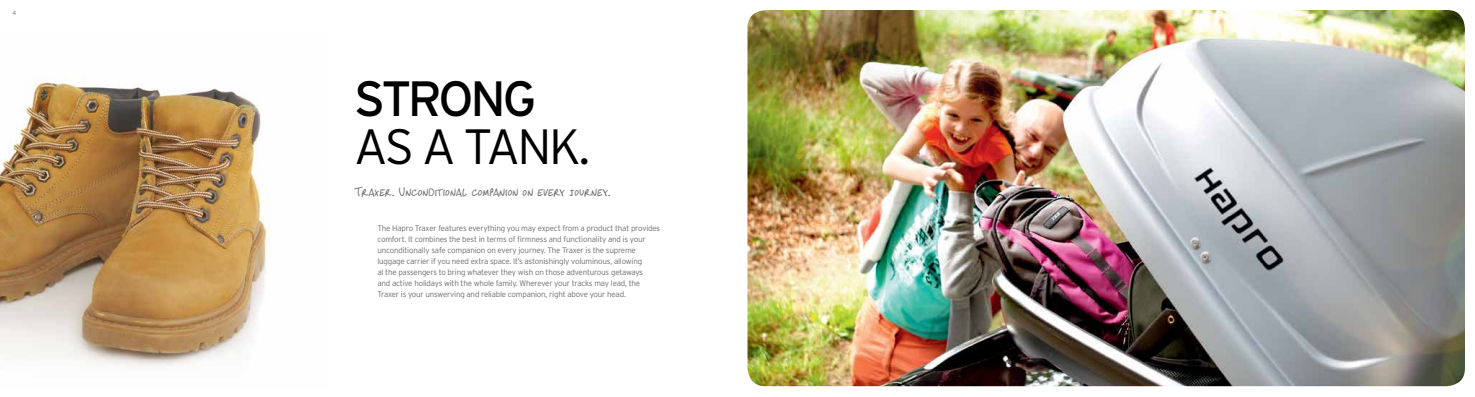
<style>
.page{position:relative;width:1475px;height:397px;background:#fff}
.page>*{position:absolute;margin:0;border:0;box-sizing:border-box;transform-origin:0 0}
.t1{font:300 49.5px "Interstate";color:#000}
.t2{font:49.5px "Interstate";letter-spacing:-.075em;color:#000}
.t3{font:16px "GFY Hey Steve";color:#6d6e71}
.t4{font:300 8px/11px "Interstate";letter-spacing:-.025em;color:#6d6e71}
.t5{font:300 6px "Interstate";color:#6d6e71}
</style>
<div class="page">
<img style="left:0;top:77px;width:270px;height:290px">
<img style="left:747px;top:10px;width:718px;height:377px">
<p class="t5" style="left:12px;top:10px;width:5px">4</p>
<h1 class="t2" style="left:354px;top:71px;width:184px">STRONG</h1>
<h1 class="t1" style="left:354px;top:119px;width:238px">as a tank.</h1>
<h2 class="t3" style="left:354px;top:181px;width:258px">Traxer. Unconditional companion on every journey.</h2>
<p class="t4" style="left:377px;top:222px;width:284px">The Hapro Traxer features everything you may expect from a product that provides comfort. It combines the best in terms of firmness and functionality and is your unconditionally safe companion on every journey. The Traxer is the supreme luggage carrier if you need extra space. It’s astonishingly voluminous, allowing<br>al the passengers to bring whatever they wish on those adventurous getaways<br>and active holidays with the whole family. Wherever your tracks may lead, the Traxer is your unswerving and reliable companion, right above your head.</p>
</div>
